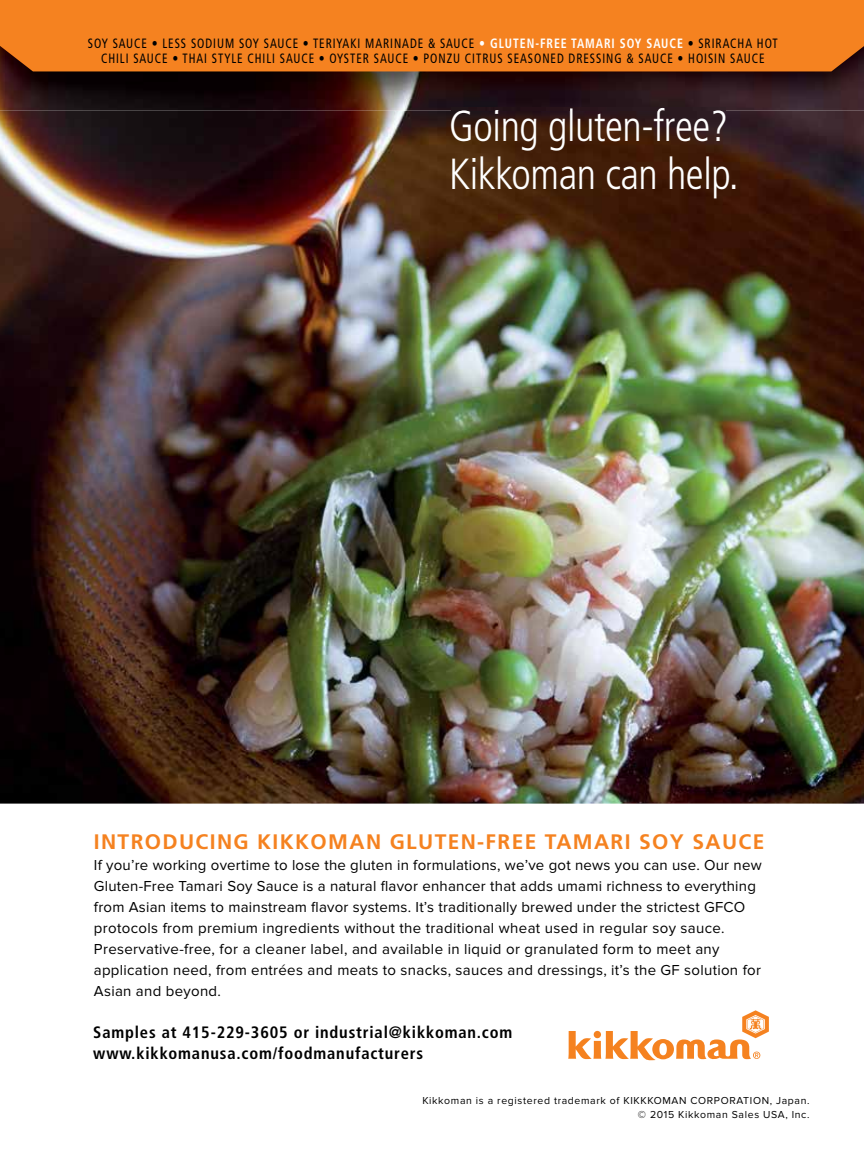
<style>
.page{position:relative;width:864px;height:1161px;background:#fff}
.page>*{position:absolute;margin:0;border:0;box-sizing:border-box;transform-origin:0 0}
.t1{font:300 condensed 43.5px/48px "Frutiger";letter-spacing:-.01em;color:#fff;scale:.96 1}
.t2{font:700 21px "Frutiger";letter-spacing:.065em;color:#f58220}
.t3{font:700 condensed 16.5px/21px "Frutiger";letter-spacing:.05em;color:#000}
.t4{font:15px/21px "Proxima Nova";letter-spacing:.02em;color:#000}
.t5{font:condensed 13.5px/15px "Frutiger";letter-spacing:.08em;color:#000;text-align:center;scale:.88 1}
.t6{font:10.5px/13.5px "Proxima Nova";letter-spacing:.06em;color:#000;text-align:right}
.s1{font-weight:700;color:#fff}
</style>
<div class="page">
<img style="left:0;top:71px;width:864px;height:733px">
<svg style="left:568px;top:1010px;width:201px;height:50px"></svg>
<img style="left:451px;top:108px;width:275px;height:3px">
<div style="left:0;top:0;width:864px;height:71px;background:#f58220"></div>
<p class="t5" style="left:88px;top:36px;width:785px">SOY SAUCE • LESS SODIUM SOY SAUCE • TERIYAKI MARINADE &amp; SAUCE <span class="s1">• GLUTEN-FREE TAMARI SOY SAUCE</span> • SRIRACHA HOT<br>CHILI SAUCE • THAI STYLE CHILI SAUCE • OYSTER SAUCE • PONZU CITRUS SEASONED DRESSING &amp; SAUCE • HOISIN SAUCE</p>
<h1 class="t1" style="left:449px;top:103px;width:303px">Going gluten-free?<br>Kikkoman can help.</h1>
<h2 class="t2" style="left:94px;top:829px;width:672px">INTRODUCING KIKKOMAN GLUTEN-FREE TAMARI SOY SAUCE</h2>
<p class="t4" style="left:94px;top:855px;width:669px">If you’re working overtime to lose the gluten in formulations, we’ve got news you can use. Our new Gluten-Free Tamari Soy Sauce is a natural flavor enhancer that adds umami richness to everything from Asian items to mainstream flavor systems. It’s traditionally brewed under the strictest GFCO protocols from premium ingredients without the traditional wheat used in regular soy sauce.<br>Preservative-free, for a cleaner label, and available in liquid or granulated form to meet any application need, from entrées and meats to snacks, sauces and dressings, it’s the GF solution for Asian and beyond.</p>
<p class="t3" style="left:93px;top:1021px;width:421px">Samples at 415-229-3605 or industrial@kikkoman.com www.kikkomanusa.com/foodmanufacturers</p>
<p class="t6" style="left:422px;top:1094px;width:389px">Kikkoman is a registered trademark of KIKKKOMAN CORPORATION, Japan. © 2015 Kikkoman Sales USA, Inc.</p>
</div>
